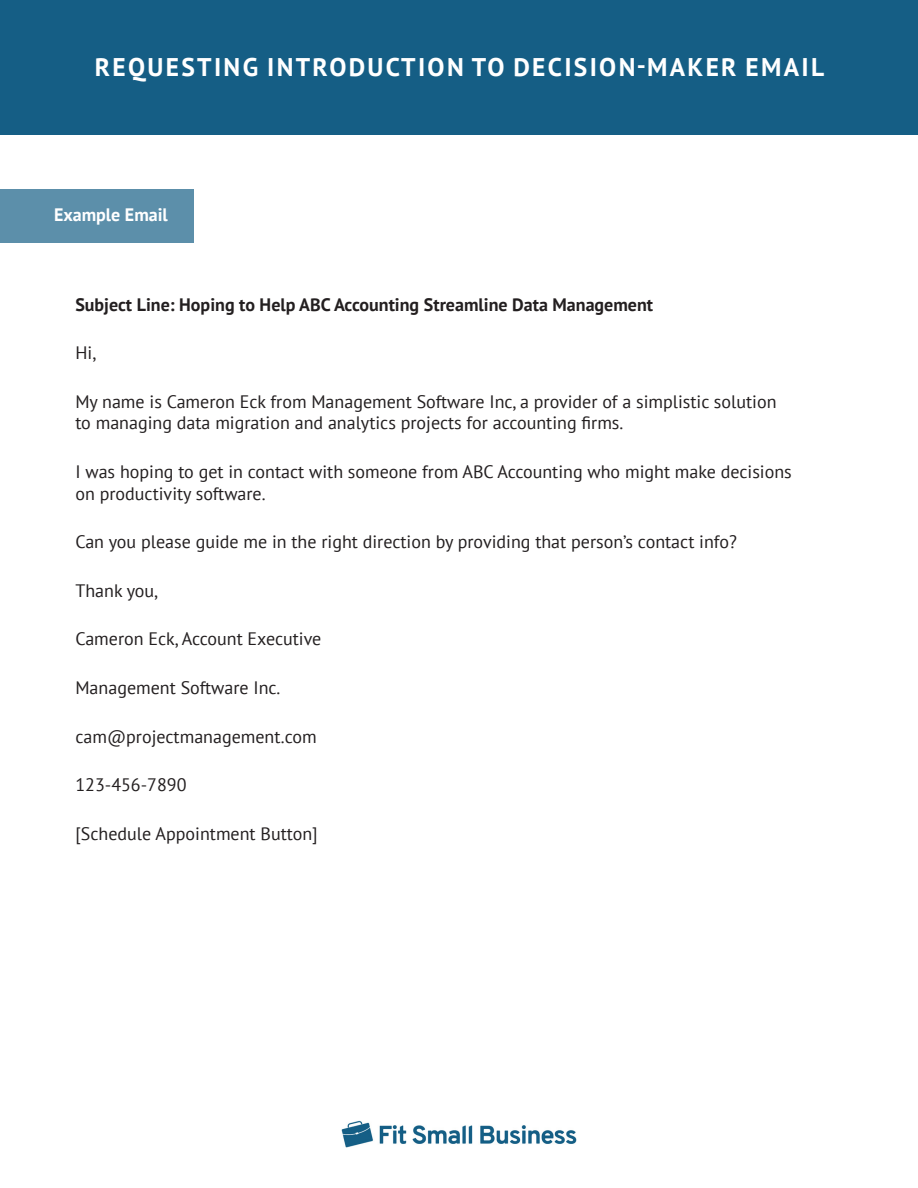
<style>
.page{position:relative;width:918px;height:1188px;background:#fff}
.page>*{position:absolute;margin:0;border:0;box-sizing:border-box;transform-origin:0 0}
.t1{font:700 25.5px "PT Sans";letter-spacing:.09em;color:#fff}
.t2{font:18px/21.6px "PT Sans";color:#231f20}
.t3{font:700 18px "PT Sans";color:#231f20}
.t4{font:700 18px "PT Sans";color:#fff}
</style>
<div class="page">
<div style="left:0;top:0;width:918px;height:135px;background:#155e85"></div>
<div style="left:0;top:189px;width:193px;height:54px;background:#5c8faa"></div>
<img style="left:342px;top:1121px;width:234px;height:26px">
<p class="t1" style="left:95px;top:50px;width:731px">REQUESTING INTRODUCTION TO DECISION-MAKER EMAIL</p>
<p class="t4" style="left:54px;top:203px;width:115px">Example Email</p>
<p class="t3" style="left:75px;top:292px;width:579px">Subject Line: Hoping to Help ABC Accounting Streamline Data Management</p>
<p class="t2" style="left:75px;top:342px;width:22px">Hi,</p>
<p class="t2" style="left:75px;top:390px;width:703px">My name is Cameron Eck from Management Software Inc, a provider of a simplistic solution to managing data migration and analytics projects for accounting firms.</p>
<p class="t2" style="left:75px;top:460px;width:718px">I was hoping to get in contact with someone from ABC Accounting who might make decisions on productivity software.</p>
<p class="t2" style="left:75px;top:531px;width:663px">Can you please guide me in the right direction by providing that person’s contact info?</p>
<p class="t2" style="left:75px;top:579px;width:84px">Thank you,</p>
<p class="t2" style="left:75px;top:628px;width:247px">Cameron Eck, Account Executive</p>
<p class="t2" style="left:75px;top:676px;width:207px">Management Software Inc.</p>
<p class="t2" style="left:75px;top:725px;width:243px">cam@projectmanagement.com</p>
<p class="t2" style="left:75px;top:774px;width:113px">123-456-7890</p>
<p class="t2" style="left:75px;top:822px;width:244px">[Schedule Appointment Button]</p>
</div>
